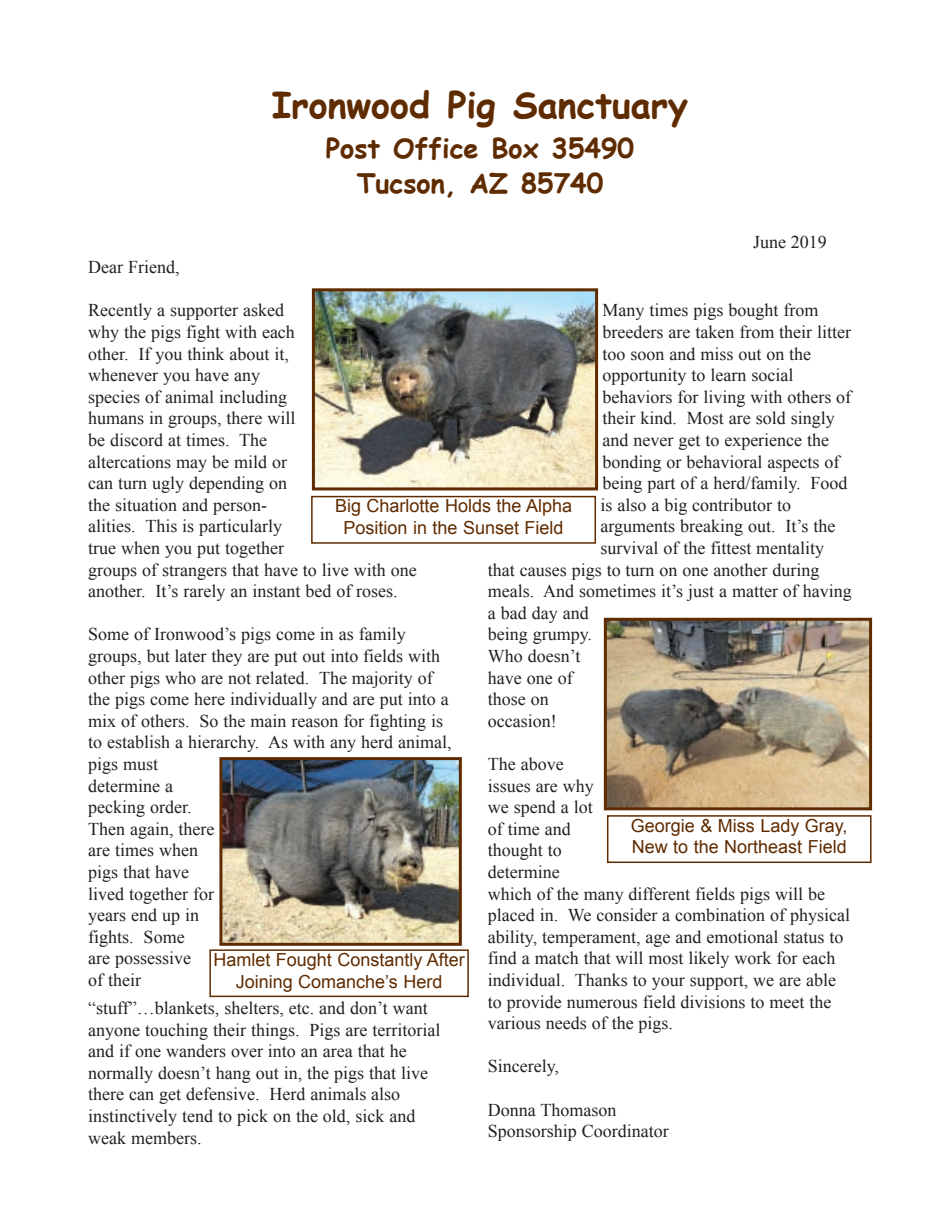
<style>
.page{position:relative;width:945px;height:1215px;background:#fff}
.page>*{position:absolute;margin:0;border:0;box-sizing:border-box;transform-origin:0 0}
.t1{font:700 36px "Comic Sans MS";color:#5f2b00}
.t2{font:700 27px/35.4px "Comic Sans MS";color:#5f2b00;text-align:center}
.t3{font:18px/21.6px "Times New Roman";color:#231f20}
.t4{font:18px/21.6px "Arial";color:#5f2b00;text-align:center}
</style>
<div class="page">
<img style="left:223px;top:761px;width:235px;height:181px">
<div style="left:219px;top:757px;width:243px;height:189px;border:3px solid #5f2b00"></div>
<img style="left:316px;top:292px;width:278px;height:194px">
<div style="left:312px;top:288px;width:286px;height:202px;border:3px solid #5f2b00"></div>
<img style="left:608px;top:622px;width:260px;height:184px">
<div style="left:604px;top:618px;width:268px;height:192px;border:3px solid #5f2b00"></div>
<div style="left:311px;top:496px;width:285px;height:48px;border:2px solid #5f2b00"></div>
<div style="left:607px;top:815px;width:265px;height:48px;border:2px solid #5f2b00"></div>
<div style="left:209px;top:949px;width:260px;height:48px;border:2px solid #5f2b00"></div>
<h1 class="t1" style="left:272px;top:78px;width:418px">Ironwood Pig Sanctuary</h1>
<h2 class="t2" style="left:326px;top:129px;width:310px">Post Office Box 35490<br>Tucson, AZ 85740</h2>
<p class="t3" style="left:753px;top:230px;width:75px">June 2019</p>
<p class="t3" style="left:88px;top:256px;width:93px">Dear Friend,</p>
<p class="t3" style="left:88px;top:299px;width:330px">Recently a supporter asked<br>why the pigs fight with each<br>other. If you think about it,<br>whenever you have any<br>species of animal including<br>humans in groups, there will<br>be discord at times. The<br>altercations may be mild or<br>can turn ugly depending on<br>the situation and person-<br>alities. This is particularly<br>true when you put together<br>groups of strangers that have to live with one another. It’s rarely an instant bed of roses.</p>
<p class="t3" style="left:88px;top:623px;width:365px">Some of Ironwood’s pigs come in as family groups, but later they are put out into fields with other pigs who are not related. The majority of the pigs come here individually and are put into a mix of others. So the main reason for fighting is to establish a hierarchy. As with any herd animal, pigs must<br>determine a<br>pecking order.<br>Then again, there<br>are times when<br>pigs that have<br>lived together for<br>years end up in<br>fights. Some<br>are possessive<br>of their</p>
<p class="t3" style="left:88px;top:997px;width:354px">“stuff”…blankets, shelters, etc. and don’t want anyone touching their things. Pigs are territorial and if one wanders over into an area that he normally doesn’t hang out in, the pigs that live there can get defensive. Herd animals also instinctively tend to pick on the old, sick and weak members.</p>
<p class="t3" style="left:603px;top:299px;width:217px">Many times pigs bought from</p>
<p class="t3" style="left:603px;top:321px;width:250px">breeders are taken from their litter</p>
<p class="t3" style="left:603px;top:343px;width:210px">too soon and miss out on the</p>
<p class="t3" style="left:603px;top:364px;width:192px">opportunity to learn social</p>
<p class="t3" style="left:603px;top:386px;width:250px">behaviors for living with others of</p>
<p class="t3" style="left:603px;top:407px;width:234px">their kind. Most are sold singly</p>
<p class="t3" style="left:603px;top:429px;width:228px">and never get to experience the</p>
<p class="t3" style="left:603px;top:451px;width:238px">bonding or behavioral aspects of</p>
<p class="t3" style="left:603px;top:472px;width:246px">being part of a herd/family. Food</p>
<p class="t3" style="left:601px;top:494px;width:192px">is also a big contributor to</p>
<p class="t3" style="left:601px;top:515px;width:236px">arguments breaking out. It’s the</p>
<p class="t3" style="left:601px;top:537px;width:225px">survival of the fittest mentality</p>
<p class="t3" style="left:488px;top:559px;width:333px">that causes pigs to turn on one another during</p>
<p class="t3" style="left:488px;top:580px;width:366px">meals. And sometimes it’s just a matter of having</p>
<p class="t3" style="left:488px;top:602px;width:102px">a bad day and</p>
<p class="t3" style="left:488px;top:623px;width:106px">being grumpy.</p>
<p class="t3" style="left:488px;top:645px;width:94px">Who doesn’t</p>
<p class="t3" style="left:488px;top:667px;width:86px">have one of</p>
<p class="t3" style="left:488px;top:688px;width:62px">those on</p>
<p class="t3" style="left:488px;top:710px;width:70px">occasion!</p>
<p class="t3" style="left:488px;top:753px;width:364px">The above<br>issues are why<br>we spend a lot<br>of time and<br>thought to<br>determine<br>which of the many different fields pigs will be placed in. We consider a combination of physical ability, temperament, age and emotional status to find a match that will most likely work for each individual. Thanks to your support, we are able to provide numerous field divisions to meet the various needs of the pigs.</p>
<p class="t3" style="left:488px;top:1055px;width:73px">Sincerely,</p>
<p class="t3" style="left:488px;top:1099px;width:182px">Donna Thomason<br>Sponsorship Coordinator</p>
<p class="t4" style="left:335px;top:495px;width:239px">Big Charlotte Holds the Alpha<br>Position in the Sunset Field</p>
<p class="t4" style="left:631px;top:815px;width:218px;text-align:left">Georgie &amp; Miss Lady Gray,<br>New to the Northeast Field</p>
<p class="t4" style="left:213px;top:949px;width:253px">Hamlet Fought Constantly After<br>Joining Comanche’s Herd</p>
</div>
